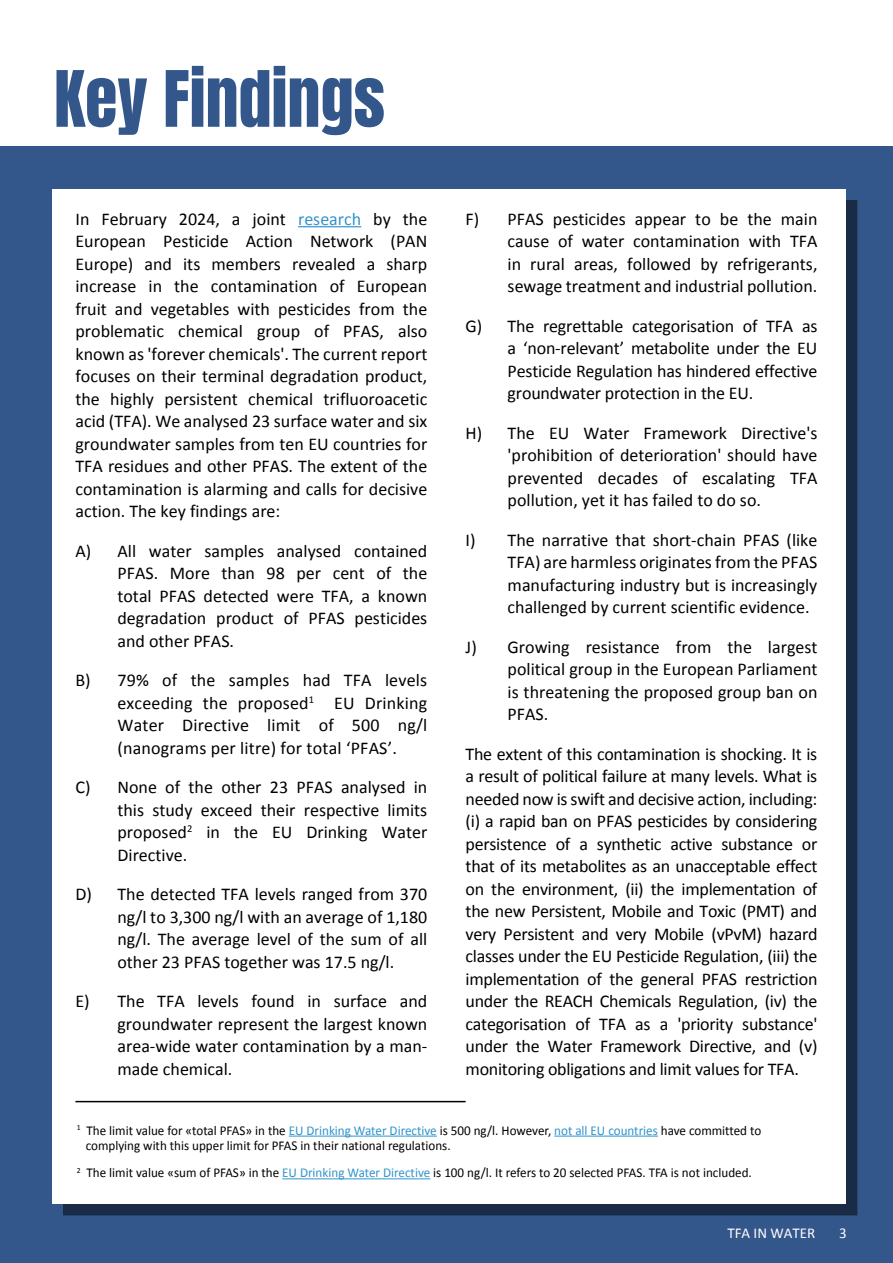
<style>
.page{position:relative;width:893px;height:1263px;background:#fff}
.page>*{position:absolute;margin:0;border:0;box-sizing:border-box;transform-origin:0 0}
.t1{font:66px "Anton";color:#33568b}
.t2{font:18px/22.5px "Calibri";color:#000;text-align:justify}
.t3{font:15px "Calibri";color:#fff}
.t4{font:13.5px/15px "Calibri";color:#000}
.s1{color:#3193cc}
</style>
<div class="page">
<div style="left:0;top:146px;width:893px;height:1117px;background:#33568b"></div>
<div style="left:63px;top:200px;width:794px;height:1015px;background:#192b45"></div>
<div style="left:52px;top:189px;width:794px;height:1015px;background:#fff"></div>
<hr style="left:298px;top:226px;width:63px;height:1px;background:#3193cc">
<hr style="left:75px;top:1101px;width:391px;height:1px;background:#000">
<hr style="left:289px;top:1136px;width:148px;height:1px;background:#3193cc">
<hr style="left:554px;top:1136px;width:104px;height:1px;background:#3193cc">
<hr style="left:282px;top:1178px;width:148px;height:1px;background:#3193cc">
<h1 class="t1" style="left:54px;top:65px;width:332px">Key Findings</h1>
<p class="t2" style="left:75px;top:208px;width:353px">In February 2024, a joint <span class="s1">research</span> by the European Pesticide Action Network (PAN Europe) and its members revealed a sharp increase in the contamination of European fruit and vegetables with pesticides from the problematic chemical group of PFAS, also known as 'forever chemicals'. The current report focuses on their terminal degradation product, the highly persistent chemical trifluoroacetic acid (TFA). We analysed 23 surface water and six groundwater samples from ten EU countries for TFA residues and other PFAS. The extent of the contamination is alarming and calls for decisive action. The key findings are:</p>
<p class="t2" style="left:117px;top:540px;width:311px;text-indent:-42px">A) All water samples analysed contained PFAS. More than 98 per cent of the total PFAS detected were TFA, a known degradation product of PFAS pesticides and other PFAS.</p>
<p class="t2" style="left:117px;top:669px;width:311px;text-indent:-42px">B) 79% of the samples had TFA levels exceeding the proposed<sup>1</sup> EU Drinking Water Directive limit of 500 ng/l (nanograms per litre) for total ‘PFAS’.</p>
<p class="t2" style="left:117px;top:776px;width:311px;text-indent:-42px">C) None of the other 23 PFAS analysed in this study exceed their respective limits proposed<sup>2</sup> in the EU Drinking Water Directive.</p>
<p class="t2" style="left:117px;top:883px;width:311px;text-indent:-42px">D) The detected TFA levels ranged from 370 ng/l to 3,300 ng/l with an average of 1,180 ng/l. The average level of the sum of all other 23 PFAS together was 17.5 ng/l.</p>
<p class="t2" style="left:117px;top:990px;width:311px;text-indent:-42px">E) The TFA levels found in surface and groundwater represent the largest known area-wide water contamination by a man&shy;made chemical.</p>
<p class="t2" style="left:508px;top:208px;width:311px;text-indent:-42px">F) PFAS pesticides appear to be the main cause of water contamination with TFA in rural areas, followed by refrigerants, sewage treatment and industrial pollution.</p>
<p class="t2" style="left:508px;top:315px;width:311px;text-indent:-42px">G) The regrettable categorisation of TFA as a ‘non-relevant’ metabolite under the EU Pesticide Regulation has hindered effective groundwater protection in the EU.</p>
<p class="t2" style="left:508px;top:422px;width:311px;text-indent:-42px">H) The EU Water Framework Directive's 'prohibition of deterioration' should have prevented decades of escalating TFA pollution, yet it has failed to do so.</p>
<p class="t2" style="left:508px;top:529px;width:311px;text-indent:-42px">I) The narrative that short-chain PFAS (like TFA) are harmless originates from the PFAS manufacturing industry but is increasingly challenged by current scientific evidence.</p>
<p class="t2" style="left:508px;top:636px;width:311px;text-indent:-42px">J) Growing resistance from the largest political group in the European Parliament is threatening the proposed group ban on PFAS.</p>
<p class="t2" style="left:466px;top:743px;width:353px">The extent of this contamination is shocking. It is a result of political failure at many levels. What is needed now is swift and decisive action, including: (i) a rapid ban on PFAS pesticides by considering persistence of a synthetic active substance or that of its metabolites as an unacceptable effect on the environment, (ii) the implementation of the new Persistent, Mobile and Toxic (PMT) and very Persistent and very Mobile (vPvM) hazard classes under the EU Pesticide Regulation, (iii) the implementation of the general PFAS restriction under the REACH Chemicals Regulation, (iv) the categorisation of TFA as a 'priority substance' under the Water Framework Directive, and (v) monitoring obligations and limit values for TFA.</p>
<p class="t4" style="left:86px;top:1122px;width:677px;text-indent:-9px"><sup>1</sup> The limit value for «total PFAS» in the <span class="s1">EU Drinking Water Directive</span> is 500 ng/l. However, <span class="s1">not all EU countries</span> have committed to complying with this upper limit for PFAS in their national regulations.</p>
<p class="t4" style="left:77px;top:1165px;width:677px"><sup>2</sup> The limit value «sum of PFAS» in the <span class="s1">EU Drinking Water Directive</span> is 100 ng/l. It refers to 20 selected PFAS. TFA is not included.</p>
<p class="t3" style="left:727px;top:1223px;width:89px">TFA IN WATER</p>
<p class="t3" style="left:839px;top:1223px;width:9px">3</p>
</div>
